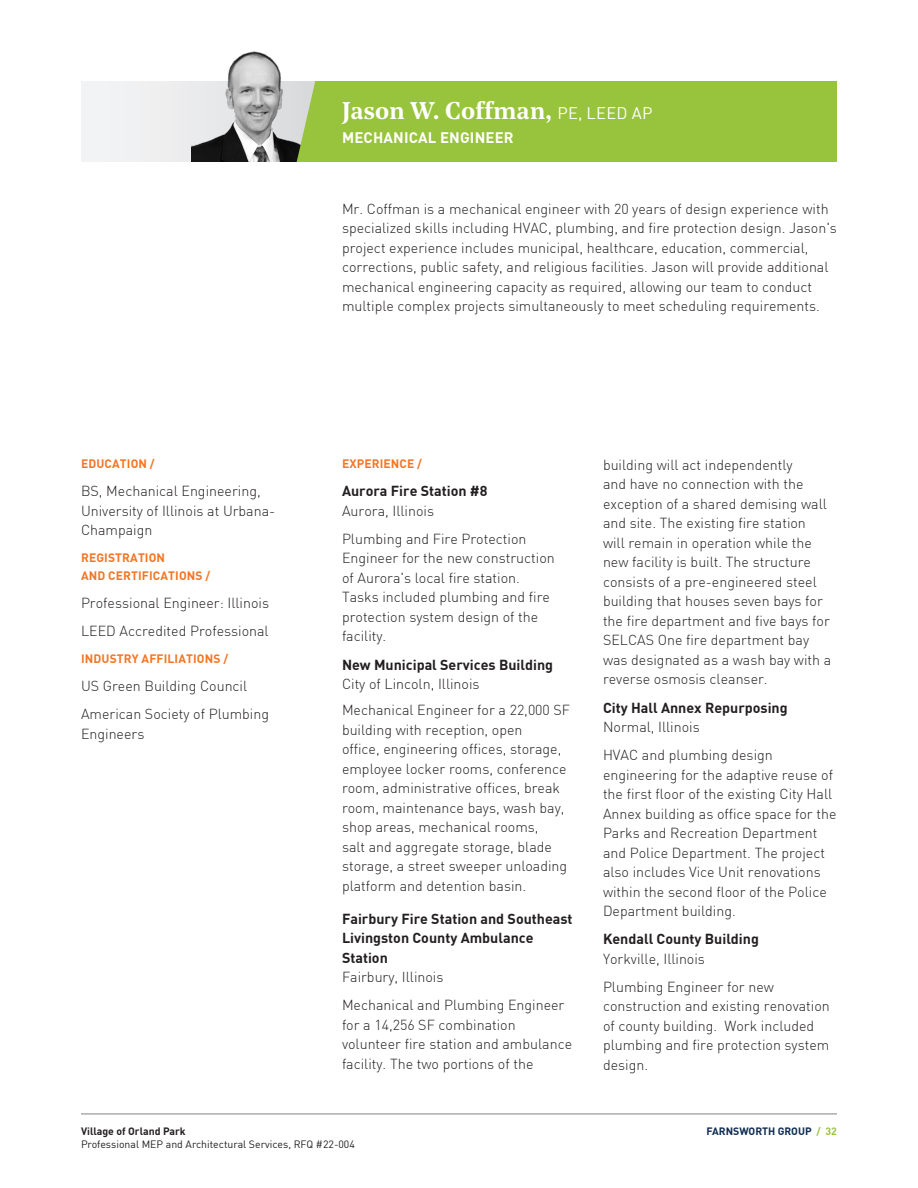
<style>
.page{position:relative;width:918px;height:1188px;background:#fff}
.page>*{position:absolute;margin:0;border:0;box-sizing:border-box;transform-origin:0 0}
.Resume_Name_16_pt{font:600 24px "Noe Text";color:#fff}
.resume_-_title{font:700 15px "DINOT";letter-spacing:.01em;color:#fff}
.Body_Copy{font:300 14.25px/19.5px "DINOT";color:#231f20}
.resume_-_project_nam{font:700 14.25px/19.5px "DINOT";color:#231f20}
.resume_-_project_loc{font:300 14.25px "DINOT";color:#231f20}
.resume_orange_header{font:700 12px/18px "DINOT";letter-spacing:.01em;color:#f57523}
.t1{font:10.5px "DINOT";color:#231f20}
.t2{font:700 10.5px "DINOT";color:#231f20}
.t3{font:700 10.5px "DINOT";color:#0d2b51}
.s1{font-family:"DINOT";font-weight:400;font-size:16.5px}
.s2{color:#98c33c}
</style>
<div class="page">
<hr style="left:81px;top:1114px;width:756px;height:1px;background:#808285">
<div style="left:81px;top:81px;width:261px;height:81px;background:#f0f1f2"></div>
<img style="left:192px;top:51px;width:105px;height:111px">
<div style="left:297px;top:81px;width:540px;height:81px;background:#98c33c"></div>
<p class="Resume_Name_16_pt" style="left:342px;top:92px;width:312px">Jason W. Coffman, <span class="s1">PE, LEED AP</span></p>
<p class="resume_-_title" style="left:342px;top:125px;width:173px">MECHANICAL ENGINEER</p>
<p class="resume_orange_header" style="left:81px;top:454px;width:75px">EDUCATION /</p>
<p class="Body_Copy" style="left:81px;top:480px;width:196px">BS, Mechanical Engineering,<br>University of Illinois at Urbana-<br>Champaign</p>
<p class="resume_orange_header" style="left:81px;top:547px;width:131px">REGISTRATION<br>AND CERTIFICATIONS /</p>
<p class="Body_Copy" style="left:81px;top:592px;width:190px">Professional Engineer: Illinois</p>
<p class="Body_Copy" style="left:81px;top:620px;width:189px">LEED Accredited Professional</p>
<p class="resume_orange_header" style="left:81px;top:648px;width:149px">INDUSTRY AFFILIATIONS /</p>
<p class="Body_Copy" style="left:81px;top:675px;width:168px">US Green Building Council</p>
<p class="Body_Copy" style="left:81px;top:703px;width:190px">American Society of Plumbing<br>Engineers</p>
<p class="Body_Copy" style="left:342px;top:198px;width:497px">Mr. Coffman is a mechanical engineer with 20 years of design experience with specialized skills including HVAC, plumbing, and fire protection design. Jason's project experience includes municipal, healthcare, education, commercial, corrections, public safety, and religious facilities. Jason will provide additional mechanical engineering capacity as required, allowing our team to conduct multiple complex projects simultaneously to meet scheduling requirements.</p>
<p class="resume_orange_header" style="left:342px;top:454px;width:82px">EXPERIENCE /</p>
<p class="resume_-_project_nam" style="left:342px;top:480px;width:147px">Aurora Fire Station #8</p>
<p class="resume_-_project_loc" style="left:342px;top:500px;width:94px">Aurora, Illinois</p>
<p class="Body_Copy" style="left:342px;top:528px;width:214px">Plumbing and Fire Protection<br>Engineer for the new construction of Aurora's local fire station.<br>Tasks included plumbing and fire protection system design of the facility.</p>
<p class="resume_-_project_nam" style="left:342px;top:653px;width:213px">New Municipal Services Building</p>
<p class="resume_-_project_loc" style="left:342px;top:673px;width:139px">City of Lincoln, Illinois</p>
<p class="Body_Copy" style="left:342px;top:699px;width:230px">Mechanical Engineer for a 22,000 SF building with reception, open<br>office, engineering offices, storage, employee locker rooms, conference room, administrative offices, break room, maintenance bays, wash bay, shop areas, mechanical rooms,<br>salt and aggregate storage, blade storage, a street sweeper unloading platform and detention basin.</p>
<p class="resume_-_project_nam" style="left:342px;top:908px;width:232px">Fairbury Fire Station and Southeast<br>Livingston County Ambulance<br>Station</p>
<p class="resume_-_project_loc" style="left:342px;top:966px;width:103px">Fairbury, Illinois</p>
<p class="Body_Copy" style="left:342px;top:994px;width:232px">Mechanical and Plumbing Engineer for a 14,256 SF combination volunteer fire station and ambulance facility. The two portions of the</p>
<p class="Body_Copy" style="left:603px;top:454px;width:230px">building will act independently<br>and have no connection with the exception of a shared demising wall and site. The existing fire station will remain in operation while the new facility is built. The structure consists of a pre-engineered steel building that houses seven bays for the fire department and five bays for SELCAS One fire department bay was designated as a wash bay with a reverse osmosis cleanser.</p>
<p class="resume_-_project_nam" style="left:603px;top:696px;width:186px">City Hall Annex Repurposing</p>
<p class="resume_-_project_loc" style="left:603px;top:716px;width:98px">Normal, Illinois</p>
<p class="Body_Copy" style="left:603px;top:744px;width:235px">HVAC and plumbing design engineering for the adaptive reuse of the first floor of the existing City Hall Annex building as office space for the Parks and Recreation Department and Police Department. The project also includes Vice Unit renovations within the second floor of the Police Department building.</p>
<p class="resume_-_project_nam" style="left:603px;top:928px;width:157px">Kendall County Building</p>
<p class="resume_-_project_loc" style="left:603px;top:948px;width:104px">Yorkville, Illinois</p>
<p class="Body_Copy" style="left:603px;top:976px;width:228px">Plumbing Engineer for new construction and existing renovation of county building. Work included plumbing and fire protection system design.</p>
<p class="t2" style="left:81px;top:1123px;width:106px">Village of Orland Park</p>
<p class="t1" style="left:81px;top:1136px;width:275px">Professional MEP and Architectural Services, RFQ #22-004</p>
<p class="t3" style="left:707px;top:1123px;width:132px">FARNSWORTH GROUP <span class="s2">/ 32</span></p>
</div>
